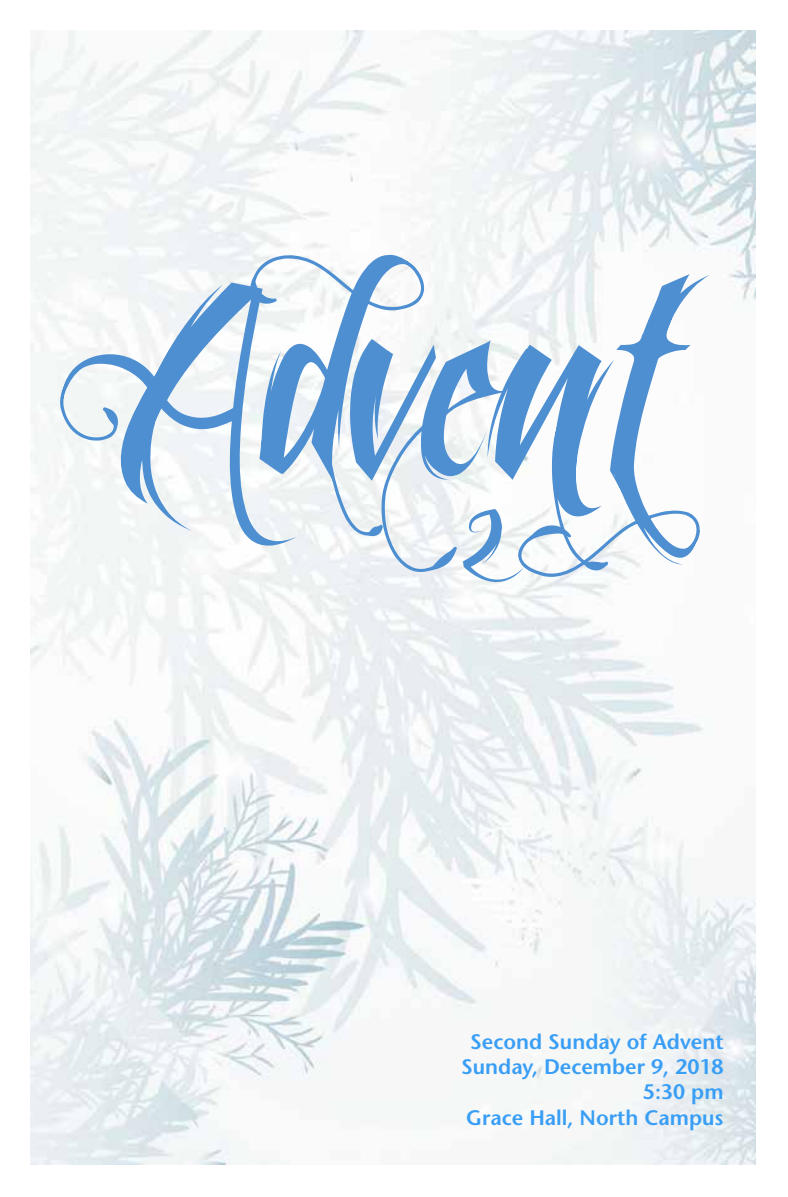
<style>
.page{position:relative;width:788px;height:1197px;background:#fff}
.page>*{position:absolute;margin:0;border:0;box-sizing:border-box;transform-origin:0 0}
.t1{font:249.38px "Feathergraphy Decoration";letter-spacing:.01em;color:#4e8fd2}
.t2{font:91.52px "Feathergraphy Decoration";color:#4e8fd2}
.t3{font:600 21px/25.2px "Stone Sans Std";color:#399ef5;text-align:right}
</style>
<div class="page">
<img style="left:30px;top:31px;width:725px;height:1133px">
<h1 class="t1" style="left:125px;top:238px;width:677px">Advent</h1>
<h2 class="t2" style="left:470px;top:476px;width:32px">1</h2>
<h2 class="t2" style="left:465px;top:476px;width:40px">2</h2>
<p class="t3" style="left:501px;top:1029px;width:43px">First</p>
<p class="t3" style="left:461px;top:1029px;width:264px">Second Sunday of Advent<br>Sunday, December 9, 2018<br>5:30 pm<br>Grace Hall, North Campus</p>
<p class="t3" style="left:651px;top:1054px;width:14px">2</p>
</div>
